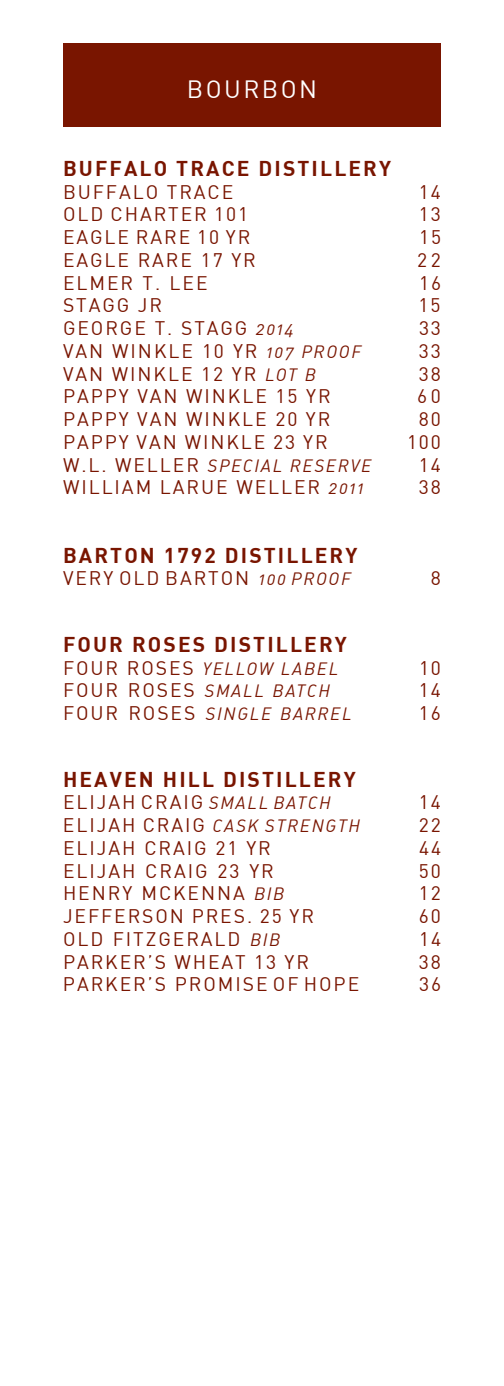
<style>
.page{position:relative;width:504px;height:1386px;background:#fff}
.page>*{position:absolute;margin:0;border:0;box-sizing:border-box;transform-origin:0 0}
.t1{font:24.5px "DIN";letter-spacing:.1em;color:#fff}
.t2{font:700 21px "DIN";letter-spacing:.1em;color:#791500}
.t3{font:19.25px "DIN";letter-spacing:.1em;color:#791500}
.t4{font:17.5px "DIN Regular Italic Alt";letter-spacing:.1em;color:#791500}
.s1{font-family:"DIN Regular Italic Alt";font-size:17.5px}
.s2{font-family:"DIN";font-size:19.25px}
</style>
<div class="page">
<div style="left:63px;top:44px;width:378px;height:83px;background:#791500"></div>
<p class="t1" style="left:187px;top:73px;width:132px">BOURBON</p>
<p class="t2" style="left:63px;top:155px;width:330px">BUFFALO TRACE DISTILLERY</p>
<p class="t3" style="left:63px;top:180px;width:172px">BUFFALO TRACE</p>
<p class="t3" style="left:419px;top:180px;width:24px">14</p>
<p class="t3" style="left:63px;top:202px;width:187px">OLD CHARTER 101</p>
<p class="t3" style="left:419px;top:202px;width:24px">13</p>
<p class="t3" style="left:63px;top:225px;width:189px">EAGLE RARE 10 YR</p>
<p class="t3" style="left:419px;top:225px;width:24px">15</p>
<p class="t3" style="left:63px;top:248px;width:194px">EAGLE RARE 17 YR</p>
<p class="t3" style="left:417px;top:248px;width:25px">22</p>
<p class="t3" style="left:63px;top:271px;width:146px">ELMER T. LEE</p>
<p class="t3" style="left:419px;top:271px;width:24px">16</p>
<p class="t3" style="left:63px;top:293px;width:101px">STAGG JR</p>
<p class="t3" style="left:419px;top:293px;width:24px">15</p>
<p class="t3" style="left:63px;top:316px;width:232px">GEORGE T. STAGG <span class="s1">2014</span></p>
<p class="t3" style="left:419px;top:316px;width:24px">33</p>
<p class="t3" style="left:63px;top:339px;width:300px">VAN WINKLE 10 YR <span class="s1">107 PROOF</span></p>
<p class="t3" style="left:419px;top:339px;width:24px">33</p>
<p class="t3" style="left:63px;top:362px;width:254px">VAN WINKLE 12 YR <span class="s1">LOT B</span></p>
<p class="t3" style="left:419px;top:362px;width:24px">38</p>
<p class="t3" style="left:63px;top:384px;width:269px">PAPPY VAN WINKLE 15 YR</p>
<p class="t3" style="left:417px;top:384px;width:25px">60</p>
<p class="t3" style="left:63px;top:407px;width:269px">PAPPY VAN WINKLE 20 YR</p>
<p class="t3" style="left:419px;top:407px;width:24px">80</p>
<p class="t3" style="left:63px;top:430px;width:266px">PAPPY VAN WINKLE 23 YR</p>
<p class="t3" style="left:407px;top:430px;width:35px">100</p>
<p class="t4" style="left:63px;top:454px;width:310px"><span class="s2">W.L. WELLER</span> SPECIAL RESERVE</p>
<p class="t3" style="left:419px;top:453px;width:24px">14</p>
<p class="t3" style="left:63px;top:475px;width:302px">WILLIAM LARUE WELLER <span class="s1">2011</span></p>
<p class="t3" style="left:419px;top:475px;width:24px">38</p>
<p class="t2" style="left:63px;top:541px;width:296px">BARTON 1792 DISTILLERY</p>
<p class="t3" style="left:63px;top:566px;width:289px">VERY OLD BARTON <span class="s1">100 PROOF</span></p>
<p class="t3" style="left:431px;top:566px;width:12px">8</p>
<p class="t2" style="left:63px;top:631px;width:285px">FOUR ROSES DISTILLERY</p>
<p class="t4" style="left:63px;top:657px;width:277px"><span class="s2">FOUR ROSES</span> YELLOW LABEL</p>
<p class="t3" style="left:419px;top:656px;width:24px">10</p>
<p class="t4" style="left:63px;top:680px;width:268px"><span class="s2">FOUR ROSES</span> SMALL BATCH</p>
<p class="t3" style="left:419px;top:678px;width:24px">14</p>
<p class="t4" style="left:63px;top:703px;width:290px"><span class="s2">FOUR ROSES</span> SINGLE BARREL</p>
<p class="t3" style="left:419px;top:701px;width:24px">16</p>
<p class="t2" style="left:63px;top:765px;width:294px">HEAVEN HILL DISTILLERY</p>
<p class="t3" style="left:63px;top:790px;width:269px">ELIJAH CRAIG <span class="s1">SMALL BATCH</span></p>
<p class="t3" style="left:419px;top:790px;width:24px">14</p>
<p class="t4" style="left:63px;top:815px;width:299px"><span class="s2">ELIJAH CRAIG</span> CASK STRENGTH</p>
<p class="t3" style="left:419px;top:813px;width:24px">22</p>
<p class="t3" style="left:63px;top:836px;width:209px">ELIJAH CRAIG 21 YR</p>
<p class="t3" style="left:419px;top:836px;width:24px">44</p>
<p class="t3" style="left:63px;top:859px;width:212px">ELIJAH CRAIG 23 YR</p>
<p class="t3" style="left:419px;top:859px;width:24px">50</p>
<p class="t3" style="left:63px;top:881px;width:223px">HENRY MCKENNA <span class="s1">BIB</span></p>
<p class="t3" style="left:419px;top:881px;width:24px">12</p>
<p class="t3" style="left:63px;top:904px;width:252px">JEFFERSON PRES. 25 YR</p>
<p class="t3" style="left:419px;top:904px;width:24px">60</p>
<p class="t3" style="left:63px;top:927px;width:219px">OLD FITZGERALD <span class="s1">BIB</span></p>
<p class="t3" style="left:419px;top:927px;width:24px">14</p>
<p class="t3" style="left:63px;top:950px;width:248px">PARKER’S WHEAT 13 YR</p>
<p class="t3" style="left:419px;top:950px;width:24px">38</p>
<p class="t3" style="left:63px;top:972px;width:298px">PARKER’S PROMISE OF HOPE</p>
<p class="t3" style="left:419px;top:972px;width:24px">36</p>
</div>
